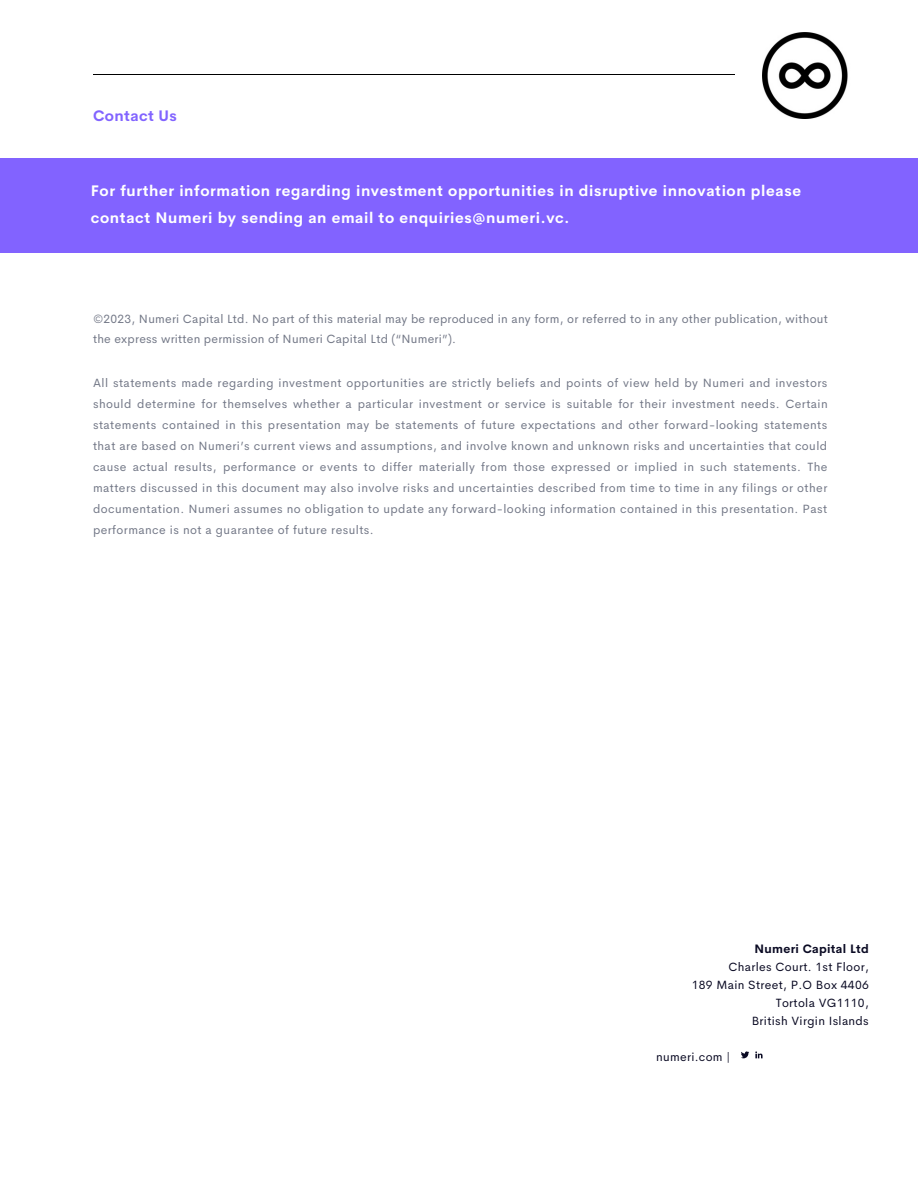
<style>
.page{position:relative;width:918px;height:1188px;background:#fff}
.page>*{position:absolute;margin:0;border:0;box-sizing:border-box;transform-origin:0 0}
.t1{font:700 15px/27px "Cerebri Sans";letter-spacing:.045em;color:#fff}
.t2{font:700 15px "Cerebri Sans";letter-spacing:.03em;color:#8264ff}
.t3{font:12px/21px "Cerebri Sans";letter-spacing:.02em;color:#737887}
.t4{font:12px "Cerebri Sans";letter-spacing:.025em;color:#0a0a23}
.t5{font:700 12px "Cerebri Sans";letter-spacing:.025em;color:#0a0a23}
</style>
<div class="page">
<hr style="left:93px;top:74px;width:642px;height:1px;background:#000">
<svg style="left:755px;top:1051px;width:8px;height:7px"></svg>
<svg style="left:741px;top:1051px;width:8px;height:7px"></svg>
<img style="left:763px;top:33px;width:85px;height:85px">
<div style="left:0;top:158px;width:918px;height:95px;background:#8263ff"></div>
<p class="t2" style="left:93px;top:106px;width:85px">Contact Us</p>
<p class="t1" style="left:91px;top:178px;width:712px">For further information regarding investment opportunities in disruptive innovation please contact Numeri by sending an email to enquiries@numeri.vc.</p>
<p class="t3" style="left:93px;top:309px;width:736px;line-height:20.2px">©2023, Numeri Capital Ltd. No part of this material may be reproduced in any form, or referred to in any other publication, without the express written permission of Numeri Capital Ltd (“Numeri”).</p>
<p class="t3" style="left:93px;top:372px;width:736px;text-align:justify">All statements made regarding investment opportunities are strictly beliefs and points of view held by Numeri and investors should determine for themselves whether a particular investment or service is suitable for their investment needs. Certain statements contained in this presentation may be statements of future expectations and other forward-looking statements that are based on Numeri’s current views and assumptions, and involve known and unknown risks and uncertainties that could cause actual results, performance or events to differ materially from those expressed or implied in such statements. The matters discussed in this document may also involve risks and uncertainties described from time to time in any filings or other documentation. Numeri assumes no obligation to update any forward-looking information contained in this presentation. Past performance is not a guarantee of future results.</p>
<p class="t5" style="left:754px;top:941px;width:116px">Numeri Capital Ltd</p>
<p class="t4" style="left:729px;top:959px;width:142px">Charles Court. 1st Floor,</p>
<p class="t4" style="left:692px;top:977px;width:179px">189 Main Street, P.O Box 4406</p>
<p class="t4" style="left:776px;top:995px;width:95px">Tortola VG1110,</p>
<p class="t4" style="left:752px;top:1013px;width:119px">British Virgin Islands</p>
<p class="t4" style="left:656px;top:1049px;width:75px">numeri.com |</p>
</div>
